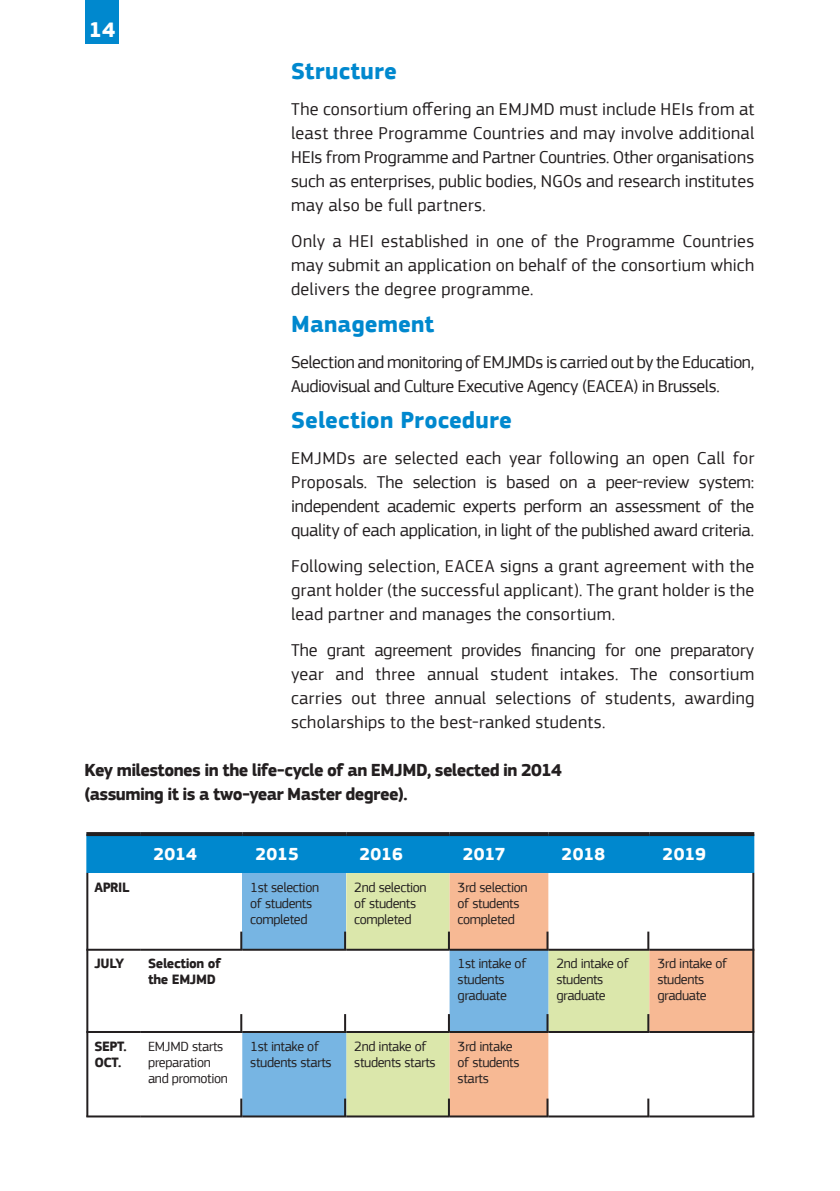
<style>
.page{position:relative;width:840px;height:1191px;background:#fff}
.page>*{position:absolute;margin:0;border:0;box-sizing:border-box;transform-origin:0 0}
.t1{font:700 24px "EC Square Sans Pro";letter-spacing:.005em;color:#0088ce}
.t2{font:700 22px "EC Square Sans Pro";color:#fff}
.t3{font:18px/24px "EC Square Sans Pro";color:#231f20;text-align:justify}
.t4{font:18px/24px "EC Square Sans Pro";letter-spacing:-.025em;color:#231f20}
.t5{font:700 18px/24px "EC Square Sans Pro";letter-spacing:-.035em;color:#231f20}
.t6{font:700 18px "EC Square Sans Pro";letter-spacing:.01em;color:#fff}
.t7{font:14px/16px "EC Square Sans Pro";letter-spacing:-.025em;color:#231f20}
.t8{font:700 14px/16px "EC Square Sans Pro";letter-spacing:-.025em;color:#231f20}
</style>
<div class="page">
<div style="left:86px;top:836px;width:667px;height:37px;background:#0088ce"></div>
<div style="left:242px;top:873px;width:104px;height:76px;background:#77b5e3"></div>
<div style="left:346px;top:873px;width:103px;height:75px;background:#dbe7ab"></div>
<svg style="left:449px;top:873px;width:302px;height:242px"></svg>
<svg style="left:242px;top:950px;width:306px;height:165px"></svg>
<svg style="left:86px;top:832px;width:54px;height:4px"></svg>
<svg style="left:140px;top:832px;width:102px;height:4px"></svg>
<svg style="left:242px;top:832px;width:104px;height:4px"></svg>
<svg style="left:346px;top:832px;width:103px;height:4px"></svg>
<svg style="left:449px;top:832px;width:99px;height:4px"></svg>
<svg style="left:548px;top:832px;width:101px;height:4px"></svg>
<svg style="left:649px;top:832px;width:104px;height:4px"></svg>
<hr style="left:86px;top:948px;width:54px;height:2px;background:#231f20">
<hr style="left:140px;top:948px;width:102px;height:2px;background:#231f20">
<hr style="left:242px;top:948px;width:104px;height:2px;background:#231f20">
<hr style="left:346px;top:948px;width:103px;height:2px;background:#231f20">
<hr style="left:449px;top:948px;width:99px;height:2px;background:#231f20">
<hr style="left:548px;top:948px;width:101px;height:2px;background:#231f20">
<hr style="left:649px;top:948px;width:104px;height:2px;background:#231f20">
<hr style="left:86px;top:1031px;width:54px;height:2px;background:#231f20">
<hr style="left:140px;top:1031px;width:102px;height:2px;background:#231f20">
<hr style="left:242px;top:1031px;width:104px;height:2px;background:#231f20">
<hr style="left:346px;top:1031px;width:103px;height:2px;background:#231f20">
<hr style="left:449px;top:1031px;width:99px;height:2px;background:#231f20">
<hr style="left:548px;top:1031px;width:101px;height:2px;background:#231f20">
<hr style="left:649px;top:1031px;width:104px;height:2px;background:#231f20">
<hr style="left:86px;top:1115px;width:54px;height:2px;background:#231f20">
<hr style="left:140px;top:1115px;width:102px;height:2px;background:#231f20">
<hr style="left:242px;top:1115px;width:104px;height:2px;background:#231f20">
<hr style="left:346px;top:1115px;width:103px;height:2px;background:#231f20">
<hr style="left:449px;top:1115px;width:99px;height:2px;background:#231f20">
<hr style="left:548px;top:1115px;width:101px;height:2px;background:#231f20">
<hr style="left:649px;top:1115px;width:104px;height:2px;background:#231f20">
<svg style="left:240px;top:931px;width:2px;height:18px"></svg>
<svg style="left:344px;top:931px;width:2px;height:18px"></svg>
<svg style="left:447px;top:931px;width:2px;height:18px"></svg>
<svg style="left:546px;top:931px;width:2px;height:18px"></svg>
<svg style="left:647px;top:931px;width:2px;height:18px"></svg>
<svg style="left:240px;top:1014px;width:2px;height:17px"></svg>
<svg style="left:344px;top:1014px;width:2px;height:17px"></svg>
<svg style="left:447px;top:1014px;width:2px;height:17px"></svg>
<svg style="left:546px;top:1014px;width:2px;height:17px"></svg>
<svg style="left:647px;top:1014px;width:2px;height:17px"></svg>
<svg style="left:240px;top:1098px;width:2px;height:18px"></svg>
<svg style="left:344px;top:1098px;width:2px;height:17px"></svg>
<svg style="left:447px;top:1098px;width:2px;height:18px"></svg>
<svg style="left:546px;top:1098px;width:2px;height:18px"></svg>
<svg style="left:647px;top:1098px;width:2px;height:18px"></svg>
<hr style="left:86px;top:873px;width:2px;height:243px;background:#231f20">
<hr style="left:751px;top:873px;width:2px;height:243px;background:#231f20">
<div style="left:85px;top:4px;width:34px;height:40px;background:#0088ce"></div>
<div style="left:85px;top:0;width:34px;height:10px;background:#0088ce"></div>
<p class="t2" style="left:89px;top:17px;width:28px">14</p>
<h1 class="t1" style="left:291px;top:57px;width:107px">Structure</h1>
<p class="t3" style="left:291px;top:98px;width:464px">The consortium offering an EMJMD must include HEIs from at least three Programme Countries and may involve additional HEIs from Programme and Partner Countries. Other organisations such as enterprises, public bodies, NGOs and research institutes may also be full partners.</p>
<p class="t3" style="left:291px;top:230px;width:464px">Only a HEI established in one of the Programme Countries may submit an application on behalf of the consortium which delivers the degree programme.</p>
<h1 class="t1" style="left:291px;top:309px;width:145px">Management</h1>
<p class="t4" style="left:291px;top:350px;width:464px">Selection and monitoring of EMJMDs is carried out by the Education,<br>Audiovisual and Culture Executive Agency (EACEA) in Brussels.</p>
<h1 class="t1" style="left:291px;top:405px;width:222px">Selection Procedure</h1>
<p class="t3" style="left:291px;top:446px;width:464px">EMJMDs are selected each year following an open Call for Proposals. The selection is based on a peer-review system: independent academic experts perform an assessment of the quality of each application, in light of the published award criteria.</p>
<p class="t3" style="left:291px;top:554px;width:464px">Following selection, EACEA signs a grant agreement with the grant holder (the successful applicant). The grant holder is the lead partner and manages the consortium.</p>
<p class="t3" style="left:291px;top:638px;width:464px">The grant agreement provides financing for one preparatory year and three annual student intakes. The consortium carries out three annual selections of students, awarding scholarships to the best-ranked students.</p>
<p class="t5" style="left:84px;top:758px;width:478px">Key milestones in the life-cycle of an EMJMD, selected in 2014 (assuming it is a two-year Master degree).</p>
<p class="t6" style="left:153px;top:843px;width:45px">2014</p>
<p class="t6" style="left:255px;top:843px;width:45px">2015</p>
<p class="t6" style="left:359px;top:843px;width:45px">2016</p>
<p class="t6" style="left:462px;top:843px;width:44px">2017</p>
<p class="t6" style="left:561px;top:843px;width:45px">2018</p>
<p class="t6" style="left:662px;top:843px;width:45px">2019</p>
<p class="t8" style="left:94px;top:879px;width:37px">APRIL</p>
<p class="t7" style="left:250px;top:879px;width:70px">1st selection of students completed</p>
<p class="t7" style="left:354px;top:879px;width:74px">2nd selection of students completed</p>
<p class="t7" style="left:457px;top:879px;width:71px">3rd selection of students completed</p>
<p class="t8" style="left:94px;top:956px;width:31px">JULY</p>
<p class="t8" style="left:148px;top:956px;width:75px">Selection of the EMJMD</p>
<p class="t7" style="left:457px;top:955px;width:70px">1st intake of students graduate</p>
<p class="t7" style="left:556px;top:955px;width:74px">2nd intake of students graduate</p>
<p class="t7" style="left:657px;top:955px;width:71px">3rd intake of students graduate</p>
<p class="t8" style="left:94px;top:1038px;width:34px">SEPT.<br>OCT.</p>
<p class="t7" style="left:148px;top:1038px;width:81px">EMJMD starts preparation and promotion</p>
<p class="t7" style="left:250px;top:1038px;width:83px">1st intake of students starts</p>
<p class="t7" style="left:354px;top:1038px;width:83px">2nd intake of students starts</p>
<p class="t7" style="left:457px;top:1038px;width:63px">3rd intake of students starts</p>
</div>
